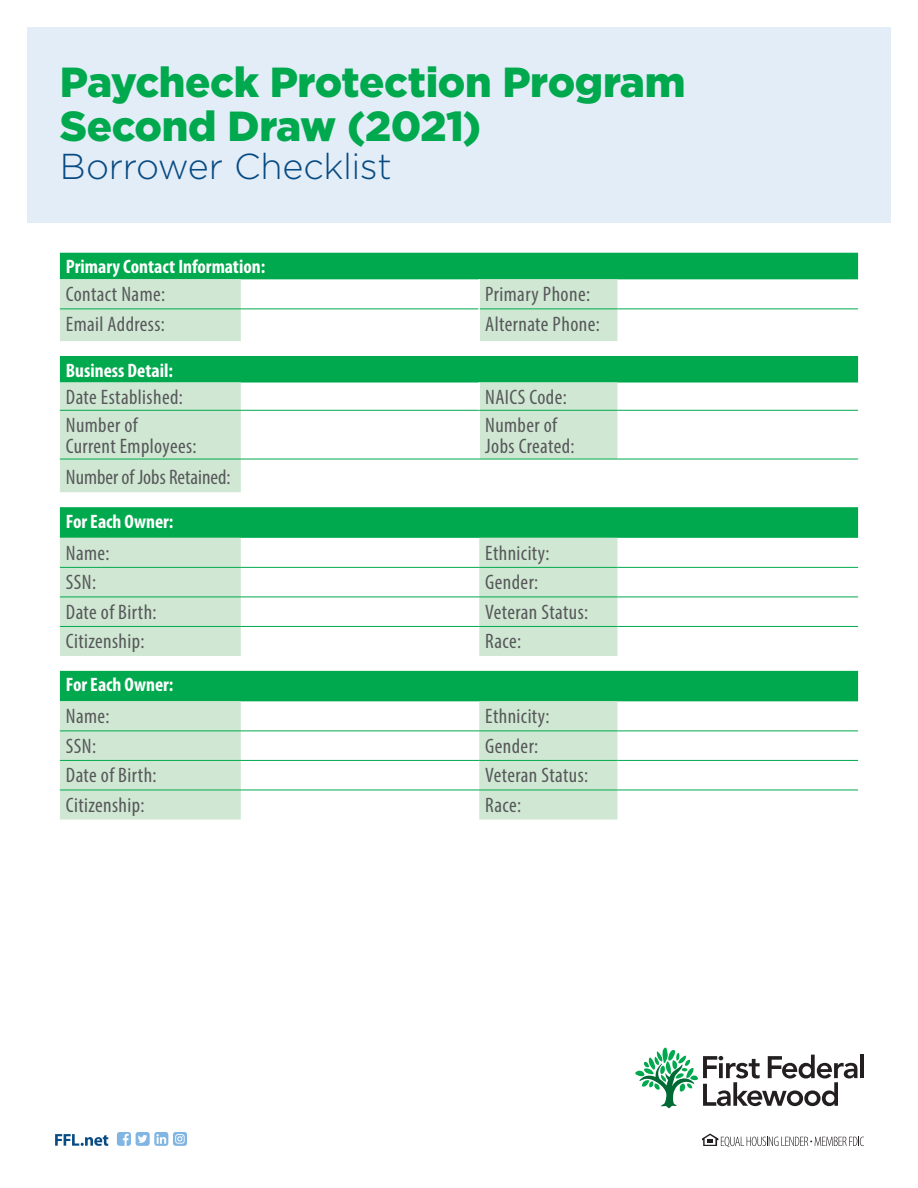
<style>
.page{position:relative;width:918px;height:1188px;background:#fff}
.page>*{position:absolute;margin:0;border:0;box-sizing:border-box;transform-origin:0 0}
.t1{font:900 42px/43.5px "Gotham";letter-spacing:-.015em;color:#00a94d}
.t2{font:300 36px "Gotham";letter-spacing:-.01em;color:#084b82}
.t3{font:condensed 21px/21px "Myriad Pro";letter-spacing:.02em;color:#57585a}
.t4{font:condensed 21px "Myriad Pro";color:#57585a}
.t5{font:700 condensed 19.5px "Myriad Pro";color:#fff}
</style>
<div class="page">
<div style="left:27px;top:27px;width:864px;height:195px;background:#e3edf8"></div>
<svg style="left:60px;top:253px;width:798px;height:448px;fill:#00a94d"></svg>
<svg style="left:60px;top:279px;width:557px;height:541px;fill:#d0e8d3"></svg>
<svg style="left:60px;top:341px;width:798px;height:330px"></svg>
<hr style="left:60px;top:410px;width:181px;height:1px;background:#00a94d">
<hr style="left:60px;top:459px;width:181px;height:1px;background:#00a94d">
<hr style="left:60px;top:309px;width:181px;height:1px;background:#00a94d">
<hr style="left:241px;top:309px;width:237px;height:1px;background:#00a94d">
<hr style="left:480px;top:309px;width:137px;height:1px;background:#00a94d">
<hr style="left:617px;top:309px;width:241px;height:1px;background:#00a94d">
<hr style="left:241px;top:410px;width:238px;height:1px;background:#00a94d">
<hr style="left:478px;top:279px;width:2px;height:30px;background:#fff">
<hr style="left:478px;top:309px;width:2px;height:32px;background:#fff">
<hr style="left:478px;top:383px;width:2px;height:27px;background:#fff">
<hr style="left:478px;top:411px;width:2px;height:48px;background:#fff">
<hr style="left:479px;top:410px;width:138px;height:1px;background:#00a94d">
<hr style="left:617px;top:410px;width:241px;height:1px;background:#00a94d">
<hr style="left:241px;top:459px;width:238px;height:1px;background:#00a94d">
<hr style="left:479px;top:459px;width:138px;height:1px;background:#00a94d">
<hr style="left:617px;top:459px;width:241px;height:1px;background:#00a94d">
<hr style="left:60px;top:567px;width:181px;height:1px;background:#00a94d">
<hr style="left:241px;top:567px;width:238px;height:1px;background:#00a94d">
<hr style="left:479px;top:567px;width:138px;height:1px;background:#00a94d">
<hr style="left:617px;top:567px;width:241px;height:1px;background:#00a94d">
<hr style="left:60px;top:597px;width:181px;height:1px;background:#00a94d">
<hr style="left:241px;top:597px;width:238px;height:1px;background:#00a94d">
<hr style="left:479px;top:597px;width:138px;height:1px;background:#00a94d">
<hr style="left:617px;top:597px;width:241px;height:1px;background:#00a94d">
<hr style="left:60px;top:626px;width:181px;height:1px;background:#00a94d">
<hr style="left:241px;top:626px;width:238px;height:1px;background:#00a94d">
<hr style="left:479px;top:626px;width:138px;height:1px;background:#00a94d">
<hr style="left:617px;top:626px;width:241px;height:1px;background:#00a94d">
<hr style="left:60px;top:731px;width:181px;height:1px;background:#00a94d">
<hr style="left:241px;top:731px;width:238px;height:1px;background:#00a94d">
<hr style="left:479px;top:731px;width:138px;height:1px;background:#00a94d">
<hr style="left:617px;top:731px;width:241px;height:1px;background:#00a94d">
<hr style="left:60px;top:760px;width:181px;height:1px;background:#00a94d">
<hr style="left:241px;top:760px;width:238px;height:1px;background:#00a94d">
<hr style="left:479px;top:760px;width:138px;height:1px;background:#00a94d">
<hr style="left:617px;top:760px;width:241px;height:1px;background:#00a94d">
<hr style="left:60px;top:790px;width:181px;height:1px;background:#00a94d">
<hr style="left:241px;top:790px;width:238px;height:1px;background:#00a94d">
<hr style="left:479px;top:790px;width:138px;height:1px;background:#00a94d">
<hr style="left:617px;top:790px;width:241px;height:1px;background:#00a94d">
<svg style="left:55px;top:1134px;width:53px;height:12px"></svg>
<svg style="left:117px;top:1132px;width:70px;height:14px"></svg>
<hr style="left:860px;top:1055px;width:4px;height:23px;background:#231f20">
<svg style="left:635px;top:1048px;width:222px;height:60px"></svg>
<svg style="left:702px;top:1134px;width:162px;height:13px"></svg>
<p class="t1" style="left:60px;top:60px;width:627px">Paycheck Protection Program<br>Second Draw (2021)</p>
<p class="t2" style="left:60px;top:144px;width:333px">Borrower Checklist</p>
<p class="t5" style="left:66px;top:256px;width:201px">Primary Contact Information:</p>
<p class="t3" style="left:66px;top:283px;width:101px">Contact Name:</p>
<p class="t3" style="left:485px;top:283px;width:106px">Primary Phone:</p>
<p class="t3" style="left:66px;top:313px;width:101px">Email Address:</p>
<p class="t3" style="left:485px;top:313px;width:116px">Alternate Phone:</p>
<p class="t5" style="left:66px;top:359px;width:109px">Business Detail:</p>
<p class="t3" style="left:66px;top:387px;width:119px">Date Established:</p>
<p class="t3" style="left:485px;top:387px;width:83px">NAICS Code:</p>
<p class="t3" style="left:66px;top:414px;width:132px">Number of<br>Current Employees:</p>
<p class="t3" style="left:485px;top:414px;width:91px">Number of<br>Jobs Created:</p>
<p class="t4" style="left:66px;top:464px;width:166px">Number of Jobs Retained:</p>
<p class="t5" style="left:66px;top:510px;width:109px">For Each Owner:</p>
<p class="t3" style="left:66px;top:542px;width:45px">Name:</p>
<p class="t3" style="left:485px;top:542px;width:66px">Ethnicity:</p>
<p class="t3" style="left:66px;top:571px;width:32px">SSN:</p>
<p class="t3" style="left:485px;top:571px;width:55px">Gender:</p>
<p class="t3" style="left:66px;top:601px;width:92px">Date of Birth:</p>
<p class="t3" style="left:485px;top:601px;width:105px">Veteran Status:</p>
<p class="t3" style="left:66px;top:631px;width:80px">Citizenship:</p>
<p class="t3" style="left:485px;top:631px;width:37px">Race:</p>
<p class="t5" style="left:66px;top:674px;width:109px">For Each Owner:</p>
<p class="t3" style="left:66px;top:705px;width:45px">Name:</p>
<p class="t3" style="left:485px;top:705px;width:66px">Ethnicity:</p>
<p class="t3" style="left:66px;top:735px;width:32px">SSN:</p>
<p class="t3" style="left:485px;top:735px;width:55px">Gender:</p>
<p class="t3" style="left:66px;top:764px;width:92px">Date of Birth:</p>
<p class="t3" style="left:485px;top:764px;width:105px">Veteran Status:</p>
<p class="t3" style="left:66px;top:794px;width:80px">Citizenship:</p>
<p class="t3" style="left:485px;top:794px;width:37px">Race:</p>
</div>
